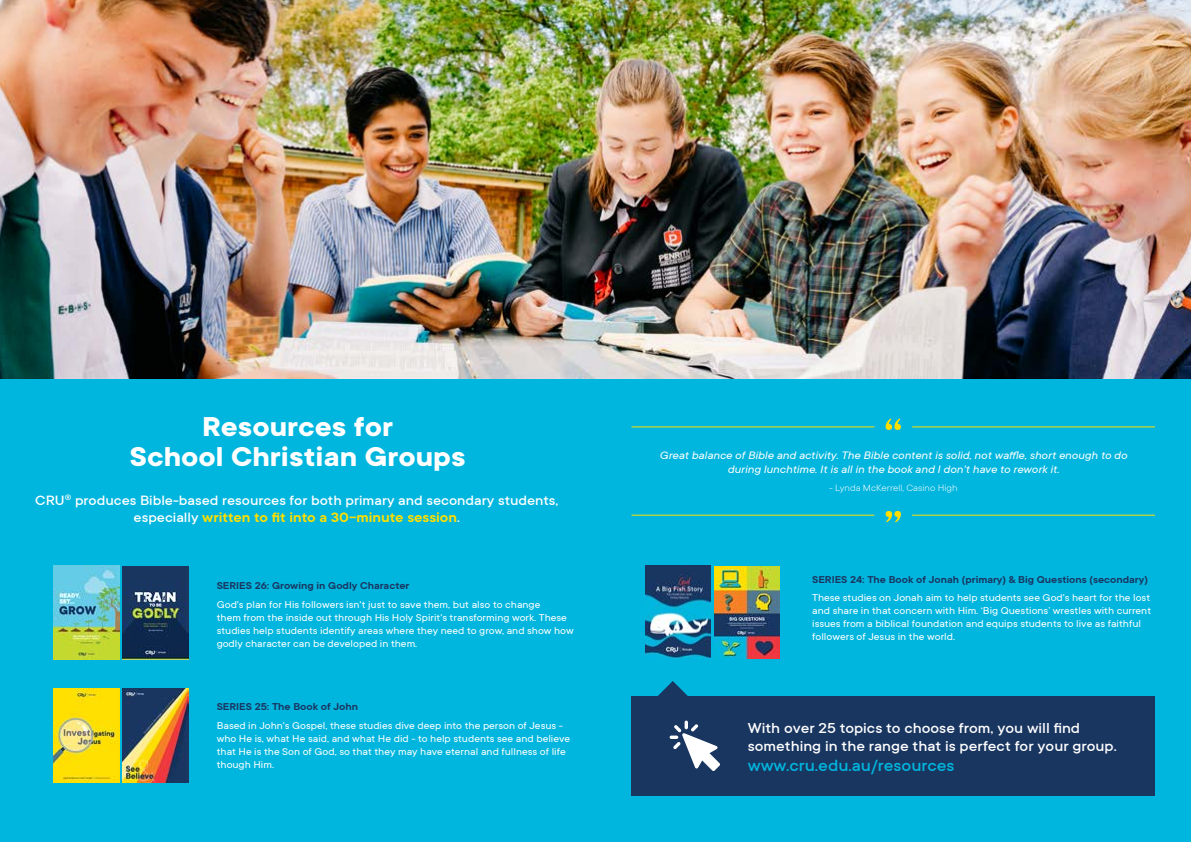
<style>
.page{position:relative;width:1191px;height:842px;background:#fff}
.page>*{position:absolute;margin:0;border:0;box-sizing:border-box;transform-origin:0 0}
.t1{font:60px "TT Commons";color:#ffdf00;scale:1.09 1}
.t2{font:700 30px/30px "TT Commons";color:#fff;text-align:center;scale:1.09 1}
.t3{font:500 18px "TT Commons";color:#00b6de;scale:1.09 1}
.t4{font:500 16px/18px "TT Commons";color:#fff;scale:1.09 1}
.t5{font:500 15px/17px "TT Commons";color:#fff;text-align:center;scale:1.09 1}
.t6{font:italic 12px/14px "TT Commons";color:#fff;text-align:center;scale:1.09 1}
.t7{font:11px/13px "TT Commons";color:#fff;scale:1.09 1}
.t8{font:600 11px "TT Commons";color:#193661;scale:1.09 1}
.t9{font:300 10px "TT Commons";color:#fff;scale:1.09 1}
.s1{font-weight:600;color:#ffdf00}
</style>
<div class="page">
<div style="left:0;top:302px;width:1191px;height:540px;background:#00b6de"></div>
<img style="left:0;top:0;width:1191px;height:378px">
<img style="left:123px;top:689px;width:65px;height:93px">
<img style="left:54px;top:688px;width:65px;height:94px">
<img style="left:714px;top:566px;width:66px;height:93px">
<img style="left:645px;top:566px;width:65px;height:92px">
<div style="left:631px;top:696px;width:524px;height:99px;background:#193661"></div>
<hr style="left:631px;top:426px;width:243px;height:1px;background:#ffdf00">
<hr style="left:631px;top:515px;width:243px;height:1px;background:#ffdf00">
<hr style="left:912px;top:426px;width:243px;height:1px;background:#ffdf00">
<hr style="left:912px;top:515px;width:243px;height:1px;background:#ffdf00">
<svg style="left:658px;top:681px;width:62px;height:90px"></svg>
<img style="left:123px;top:566px;width:65px;height:94px">
<img style="left:54px;top:566px;width:65px;height:93px">
<h2 class="t2" style="left:130px;top:415px;width:310px">Resources for<br>School Christian Groups</h2>
<h3 class="t5" style="left:35px;top:494px;width:481px">CRU<sup>®</sup> produces Bible-based resources for both primary and secondary students, especially <span class="s1">written to fit into a 30-minute session</span>.</h3>
<p class="t8" style="left:217px;top:581px;width:178px">SERIES 26: Growing in Godly Character</p>
<p class="t7" style="left:217px;top:599px;width:329px">God's plan for His followers isn't just to save them, but also to change<br>them from the inside out through His Holy Spirit's transforming work. These studies help students identify areas where they need to grow, and show how godly character can be developed in them.</p>
<p class="t8" style="left:217px;top:703px;width:131px">SERIES 25: The Book of John</p>
<p class="t7" style="left:217px;top:720px;width:326px">Based in John's Gospel, these studies dive deep into the person of Jesus - who He is, what He said, and what He did - to help students see and believe that He is the Son of God, so that they may have eternal and fullness of life though Him.</p>
<h1 class="t1" style="left:883px;top:415px;width:20px">“</h1>
<p class="t6" style="left:659px;top:450px;width:430px">Great balance of Bible and activity. The Bible content is solid, not waffle, short enough to do during lunchtime. It is all in the book and I don't have to rework it.</p>
<p class="t9" style="left:829px;top:484px;width:119px">- Lynda McKerrell, Casino High</p>
<h1 class="t1" style="left:903px;top:526px;width:20px;rotate:-180deg">“</h1>
<p class="t8" style="left:812px;top:575px;width:309px">SERIES 24: The Book of Jonah (primary) &amp; Big Questions (secondary)</p>
<p class="t7" style="left:812px;top:593px;width:312px">These studies on Jonah aim to help students see God's heart for the lost and share in that concern with Him. ‘Big Questions’ wrestles with current issues from a biblical foundation and equips students to live as faithful followers of Jesus in the world.</p>
<h3 class="t4" style="left:747px;top:721px;width:340px">With over 25 topics to choose from, you will find something in the range that is perfect for your group.</h3>
<h3 class="t3" style="left:747px;top:758px;width:191px">www.cru.edu.au/resources</h3>
</div>
